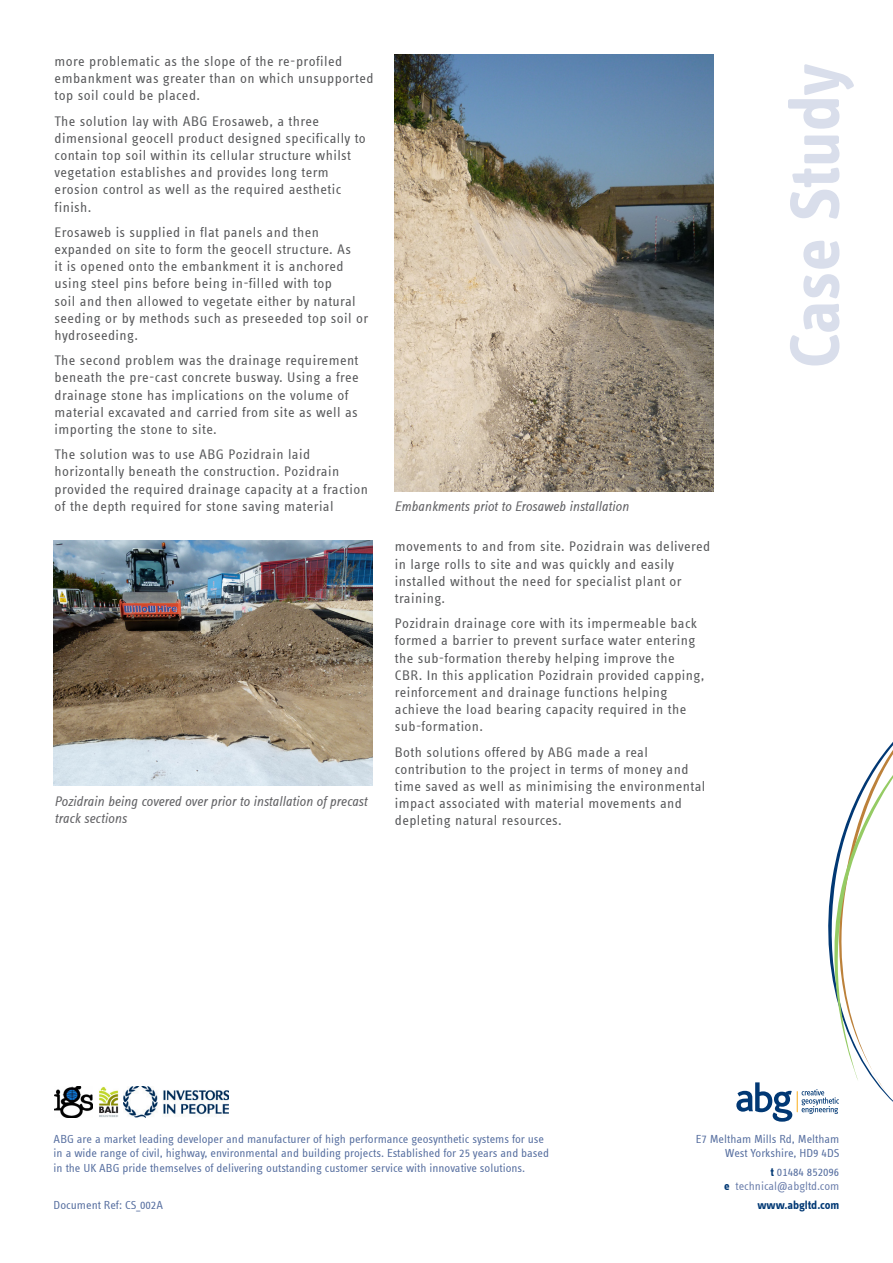
<style>
.page{position:relative;width:893px;height:1263px;background:#fff}
.page>*{position:absolute;margin:0;border:0;box-sizing:border-box;transform-origin:0 0}
.t1{font:700 72px "Info Text Offc";letter-spacing:-.01em;color:#d9deeb}
.t2{font:14.25px/17.1px "Info Text Offc";letter-spacing:.03em;color:#57585a}
.t3{font:italic 14.25px/17.1px "Info Text Offc";letter-spacing:-.005em;color:#636366}
.t4{font:12px/14.4px "Info Text Offc";color:#576fa0}
.t5{font:12px "Info Text Offc";color:#6c7fac}
.t6{font:700 12px "Info Text Offc";color:#013874}
.s1{font-weight:700;color:#013874}
</style>
<div class="page">
<img style="left:395px;top:54px;width:318px;height:437px">
<img style="left:53px;top:541px;width:319px;height:245px">
<svg style="left:736px;top:742px;width:157px;height:380px"></svg>
<img style="left:55px;top:1086px;width:38px;height:32px">
<img style="left:99px;top:1086px;width:19px;height:31px">
<img style="left:124px;top:1086px;width:105px;height:32px">
<p class="t2" style="left:55px;top:53px;width:320px">more problematic as the slope of the re-profiled embankment was greater than on which unsupported top soil could be placed.</p>
<p class="t2" style="left:55px;top:113px;width:313px">The solution lay with ABG Erosaweb, a three dimensional geocell product designed specifically to contain top soil within its cellular structure whilst vegetation establishes and provides long term erosion control as well as the required aesthetic finish.</p>
<p class="t2" style="left:55px;top:224px;width:315px">Erosaweb is supplied in flat panels and then expanded on site to form the geocell structure. As<br>it is opened onto the embankment it is anchored using steel pins before being in-filled with top<br>soil and then allowed to vegetate either by natural seeding or by methods such as preseeded top soil or hydroseeding.</p>
<p class="t2" style="left:55px;top:352px;width:306px">The second problem was the drainage requirement beneath the pre-cast concrete busway. Using a free drainage stone has implications on the volume of material excavated and carried from site as well as importing the stone to site.</p>
<p class="t2" style="left:55px;top:446px;width:315px">The solution was to use ABG Pozidrain laid horizontally beneath the construction. Pozidrain provided the required drainage capacity at a fraction of the depth required for stone saving material</p>
<p class="t3" style="left:55px;top:792px;width:314px">Pozidrain being covered over prior to installation of precast track sections</p>
<p class="t3" style="left:395px;top:498px;width:236px">Embankments priot to Erosaweb installation</p>
<p class="t2" style="left:395px;top:538px;width:317px">movements to and from site. Pozidrain was delivered in large rolls to site and was quickly and easily installed without the need for specialist plant or training.</p>
<p class="t2" style="left:395px;top:615px;width:311px">Pozidrain drainage core with its impermeable back formed a barrier to prevent surface water entering the sub-formation thereby helping improve the CBR. In this application Pozidrain provided capping, reinforcement and drainage functions helping achieve the load bearing capacity required in the sub-formation.</p>
<p class="t2" style="left:395px;top:743px;width:312px">Both solutions offered by ABG made a real contribution to the project in terms of money and time saved as well as minimising the environmental impact associated with material movements and depleting natural resources.</p>
<p class="t1" style="left:774px;top:368px;width:306px;rotate:-90deg">Case Study</p>
<p class="t4" style="left:54px;top:1132px;width:497px">ABG are a market leading developer and manufacturer of high performance geosynthetic systems for use in a wide range of civil, highway, environmental and building projects. Established for 25 years and based in the UK ABG pride themselves of delivering outstanding customer service with innovative solutions.</p>
<p class="t4" style="left:54px;top:1198px;width:111px">Document Ref: CS_002A</p>
<p class="t4" style="left:696px;top:1132px;width:145px">E7 Meltham Mills Rd, Meltham</p>
<p class="t4" style="left:725px;top:1146px;width:116px">West Yorkshire, HD9 4DS</p>
<p class="t4" style="left:770px;top:1165px;width:70px"><span class="s1">t</span> 01484 852096</p>
<p class="t5" style="left:724px;top:1180px;width:117px"><span class="s1">e</span> technical@abgltd.com</p>
<p class="t6" style="left:757px;top:1198px;width:83px">www.abgltd.com</p>
</div>
